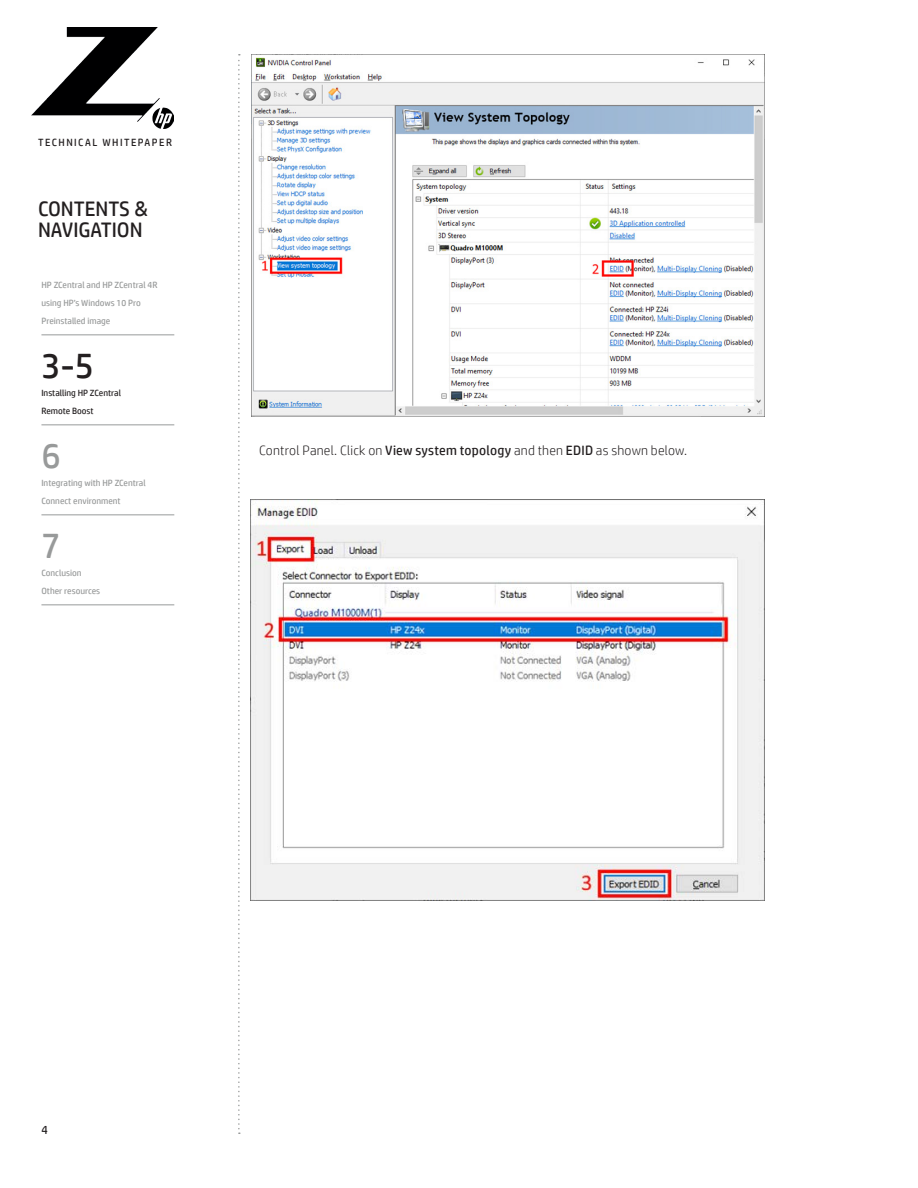
<style>
.page{position:relative;width:918px;height:1188px;background:#fff}
.page>*{position:absolute;margin:0;border:0;box-sizing:border-box;transform-origin:0 0}
.Body_copy{font:36px "HP Simplified";color:#231f20}
.Body_copy-2{font:36px "HP Simplified";color:#989a9a}
.Body_copy-3{font:21px/21px "HP Simplified";color:#231f20}
.t1{font:300 13.5px "HP Simplified";letter-spacing:.015em;color:#231f20}
.t2{font:12px "HP Simplified";color:#231f20}
.t3{font:10.5px "HP Simplified";letter-spacing:.14em;color:#231f20}
.Body_copy-4{font:9px/18px "HP Simplified";color:#989a9a}
.Body_copy-5{font:9px/18px "HP Simplified";color:#231f20}
.s1{font-weight:400}
</style>
<div class="page">
<img style="left:32px;top:28px;width:141px;height:101px">
<svg style="left:238px;top:54px;width:2px;height:1080px"></svg>
<img style="left:251px;top:500px;width:513px;height:400px">
<img style="left:251px;top:54px;width:513px;height:362px">
<hr style="left:41px;top:335px;width:133px;height:1px;background:#989a9a">
<hr style="left:41px;top:425px;width:133px;height:1px;background:#989a9a">
<hr style="left:41px;top:515px;width:133px;height:1px;background:#989a9a">
<hr style="left:41px;top:605px;width:133px;height:1px;background:#989a9a">
<p class="t3" style="left:38px;top:135px;width:135px">TECHNICAL WHITEPAPER</p>
<p class="Body_copy-3" style="left:38px;top:198px;width:111px">CONTENTS &amp;<br>NAVIGATION</p>
<p class="Body_copy-4" style="left:41px;top:276px;width:117px">HP ZCentral and HP ZCentral 4R using HP’s Windows 10 Pro<br>Preinstalled image</p>
<p class="Body_copy" style="left:41px;top:342px;width:54px">3-5</p>
<p class="Body_copy-5" style="left:41px;top:384px;width:81px">Installing HP ZCentral<br>Remote Boost</p>
<p class="Body_copy-2" style="left:41px;top:432px;width:21px">6</p>
<p class="Body_copy-4" style="left:41px;top:474px;width:106px">Integrating with HP ZCentral<br>Connect environment</p>
<p class="Body_copy-2" style="left:41px;top:522px;width:21px">7</p>
<p class="Body_copy-4" style="left:41px;top:564px;width:60px">Conclusion<br>Other resources</p>
<p class="t1" style="left:259px;top:442px;width:430px">Control Panel. Click on <span class="s1">View system topology</span> and then <span class="s1">EDID</span> as shown below.</p>
<h3 class="t2" style="left:41px;top:1122px;width:8px">4</h3>
</div>
